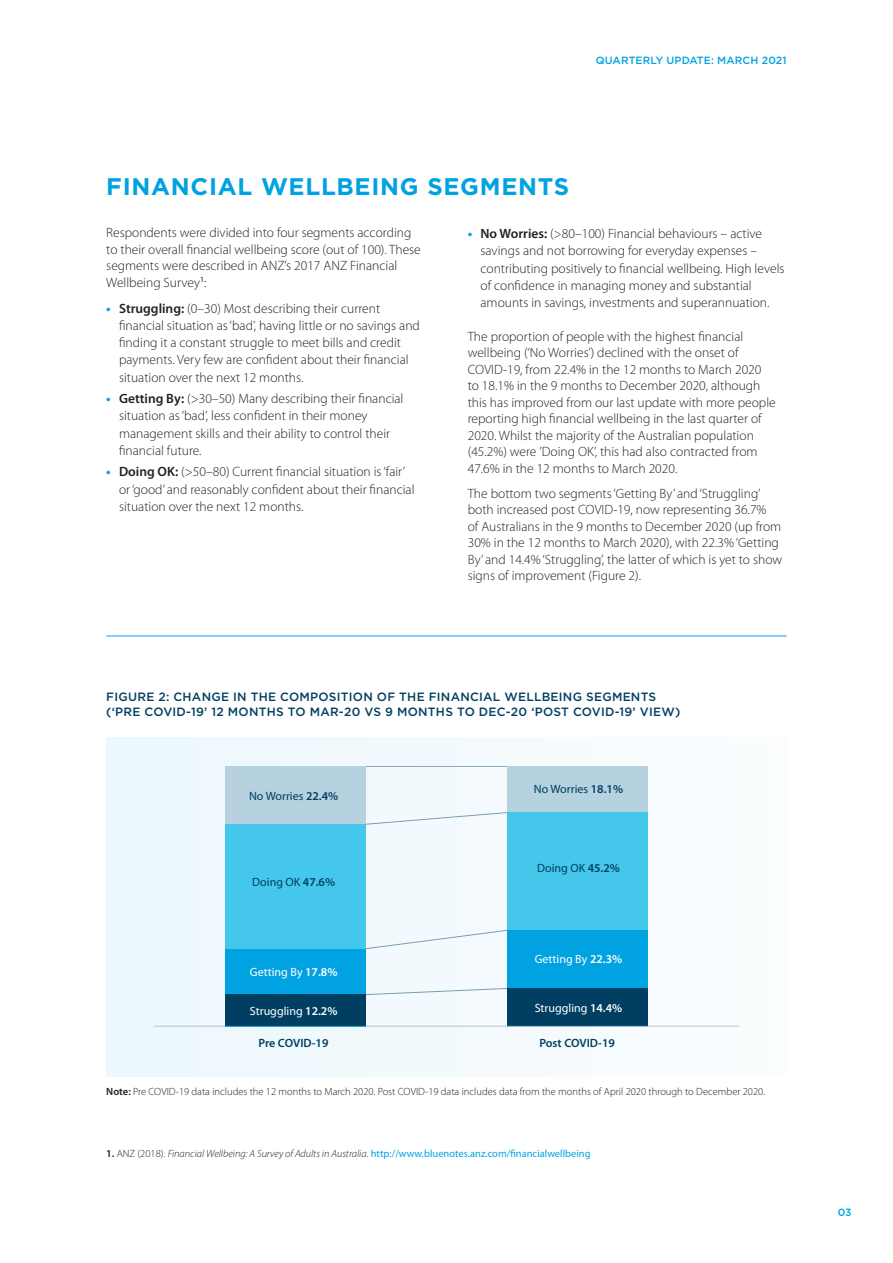
<style>
.page{position:relative;width:893px;height:1263px;background:#fff}
.page>*{position:absolute;margin:0;border:0;box-sizing:border-box;transform-origin:0 0}
.HL1{font:700 24px "Gotham";letter-spacing:.03em;color:#00a2e1}
.Body{font:300 13.5px/16.5px "Myriad Pro";color:#231f20}
.HL3{font:500 12px/15px "Gotham";letter-spacing:.02em;color:#003f61}
.t1{font:12px "Myriad Pro";color:#fff}
.t2{font:12px "Myriad Pro";color:#003f61}
.t3{font:600 12px "Myriad Pro";color:#003f61}
.t4{font:300 10.5px "Myriad Pro";color:#231f20}
.t5{font:10.5px "Myriad Pro";color:#00a2e1}
.t6{font:500 10.5px "Gotham";letter-spacing:.01em;color:#00a2e1}
.s1{font-weight:700;color:#00a2e1}
.s2{font-weight:600}
.s3{font-weight:600;color:#231f20}
.s4{font-weight:300;color:#231f20}
.s5{font-weight:300;font-style:italic;color:#231f20}
</style>
<div class="page">
<div style="left:106px;top:737px;width:681px;height:339px;background:#f3fafd"></div>
<hr style="left:365px;top:766px;width:142px;height:1px;background:#003f61">
<svg style="left:365px;top:812px;width:142px;height:12px"></svg>
<svg style="left:365px;top:929px;width:142px;height:20px"></svg>
<svg style="left:365px;top:988px;width:142px;height:7px"></svg>
<div style="left:225px;top:766px;width:140px;height:260px;background:#b6d1df"></div>
<div style="left:507px;top:766px;width:140px;height:260px;background:#b6d1df"></div>
<div style="left:225px;top:824px;width:140px;height:202px;background:#45c7ec"></div>
<div style="left:507px;top:812px;width:140px;height:214px;background:#45c7ec"></div>
<div style="left:225px;top:949px;width:140px;height:77px;background:#00a2e1"></div>
<div style="left:507px;top:930px;width:140px;height:96px;background:#00a2e1"></div>
<div style="left:225px;top:994px;width:140px;height:32px;background:#003f61"></div>
<div style="left:507px;top:989px;width:140px;height:37px;background:#003f61"></div>
<hr style="left:154px;top:1026px;width:585px;height:1px;background:#70949e">
<hr style="left:106px;top:636px;width:681px;height:1px;background:#00a2e1">
<p class="t6" style="left:596px;top:54px;width:192px">QUARTERLY UPDATE: MARCH 2021</p>
<p class="HL1" style="left:106px;top:173px;width:464px">FINANCIAL WELLBEING SEGMENTS</p>
<p class="Body" style="left:106px;top:224px;width:316px">Respondents were divided into four segments according to their overall financial wellbeing score (out of 100). These segments were described in ANZ’s 2017 ANZ Financial Wellbeing Survey<sup>1</sup>:</p>
<p class="Body" style="left:119px;top:299px;width:302px;line-height:17.2px;text-indent:-13px"><span class="s1">•</span> <span class="s2">Struggling:</span> (0–30) Most describing their current financial situation as ‘bad’, having little or no savings and finding it a constant struggle to meet bills and credit payments. Very few are confident about their financial situation over the next 12 months.</p>
<p class="Body" style="left:119px;top:390px;width:286px;line-height:17.2px;text-indent:-13px"><span class="s1">•</span> <span class="s2">Getting By:</span> (&gt;30–50) Many describing their financial situation as ‘bad’, less confident in their money management skills and their ability to control their financial future.</p>
<p class="Body" style="left:119px;top:463px;width:297px;line-height:17.2px;text-indent:-13px"><span class="s1">•</span> <span class="s2">Doing OK:</span> (&gt;50–80) Current financial situation is ‘fair’ or ‘good’ and reasonably confident about their financial situation over the next 12 months.</p>
<p class="Body" style="left:480px;top:225px;width:306px;line-height:17.2px;text-indent:-13px"><span class="s1">•</span> <span class="s2">No Worries:</span> (&gt;80–100) Financial behaviours – active savings and not borrowing for everyday expenses – contributing positively to financial wellbeing. High levels of confidence in managing money and substantial amounts in savings, investments and superannuation.</p>
<p class="Body" style="left:468px;top:328px;width:309px">The proportion of people with the highest financial wellbeing (‘No Worries’) declined with the onset of COVID-19, from 22.4% in the 12 months to March 2020 to 18.1% in the 9 months to December 2020, although this has improved from our last update with more people reporting high financial wellbeing in the last quarter of 2020. Whilst the majority of the Australian population (45.2%) were ’Doing OK’, this had also contracted from 47.6% in the 12 months to March 2020.</p>
<p class="Body" style="left:468px;top:485px;width:316px">The bottom two segments ‘Getting By’ and ‘Struggling’ both increased post COVID-19, now representing 36.7%<br>of Australians in the 9 months to December 2020 (up from 30% in the 12 months to March 2020), with 22.3% ‘Getting By’ and 14.4% ‘Struggling’, the latter of which is yet to show signs of improvement (Figure 2).</p>
<p class="HL3" style="left:106px;top:689px;width:576px">FIGURE 2: CHANGE IN THE COMPOSITION OF THE FINANCIAL WELLBEING SEGMENTS (‘PRE COVID-19’ 12 MONTHS TO MAR-20 VS 9 MONTHS TO DEC-20 ‘POST COVID-19’ VIEW)</p>
<p class="t2" style="left:249px;top:788px;width:91px">No Worries <span class="s2">22.4%</span></p>
<p class="t2" style="left:252px;top:874px;width:84px">Doing OK <span class="s2">47.6%</span></p>
<p class="t1" style="left:250px;top:964px;width:89px">Getting By <span class="s2">17.8%</span></p>
<p class="t1" style="left:250px;top:1003px;width:89px">Struggling <span class="s2">12.2%</span></p>
<p class="t2" style="left:534px;top:782px;width:91px">No Worries <span class="s2">18.1%</span></p>
<p class="t2" style="left:537px;top:861px;width:84px">Doing OK <span class="s2">45.2%</span></p>
<p class="t1" style="left:535px;top:951px;width:89px">Getting By <span class="s2">22.3%</span></p>
<p class="t1" style="left:535px;top:1000px;width:89px">Struggling <span class="s2">14.4%</span></p>
<p class="t3" style="left:259px;top:1035px;width:71px">Pre COVID-19</p>
<p class="t3" style="left:539px;top:1035px;width:77px">Post COVID-19</p>
<p class="t4" style="left:106px;top:1085px;width:660px"><span class="s2">Note:</span> Pre COVID-19 data includes the 12 months to March 2020. Post COVID-19 data includes data from the months of April 2020 through to December 2020.</p>
<p class="t5" style="left:106px;top:1147px;width:486px"><span class="s3">1.</span> <span class="s4">ANZ (2018).</span> <span class="s5">Financial Wellbeing: A Survey of Adults in Australia</span><span class="s4">.</span> http://www.bluenotes.anz.com/financialwellbeing</p>
<p class="t6" style="left:838px;top:1207px;width:16px">03</p>
</div>
